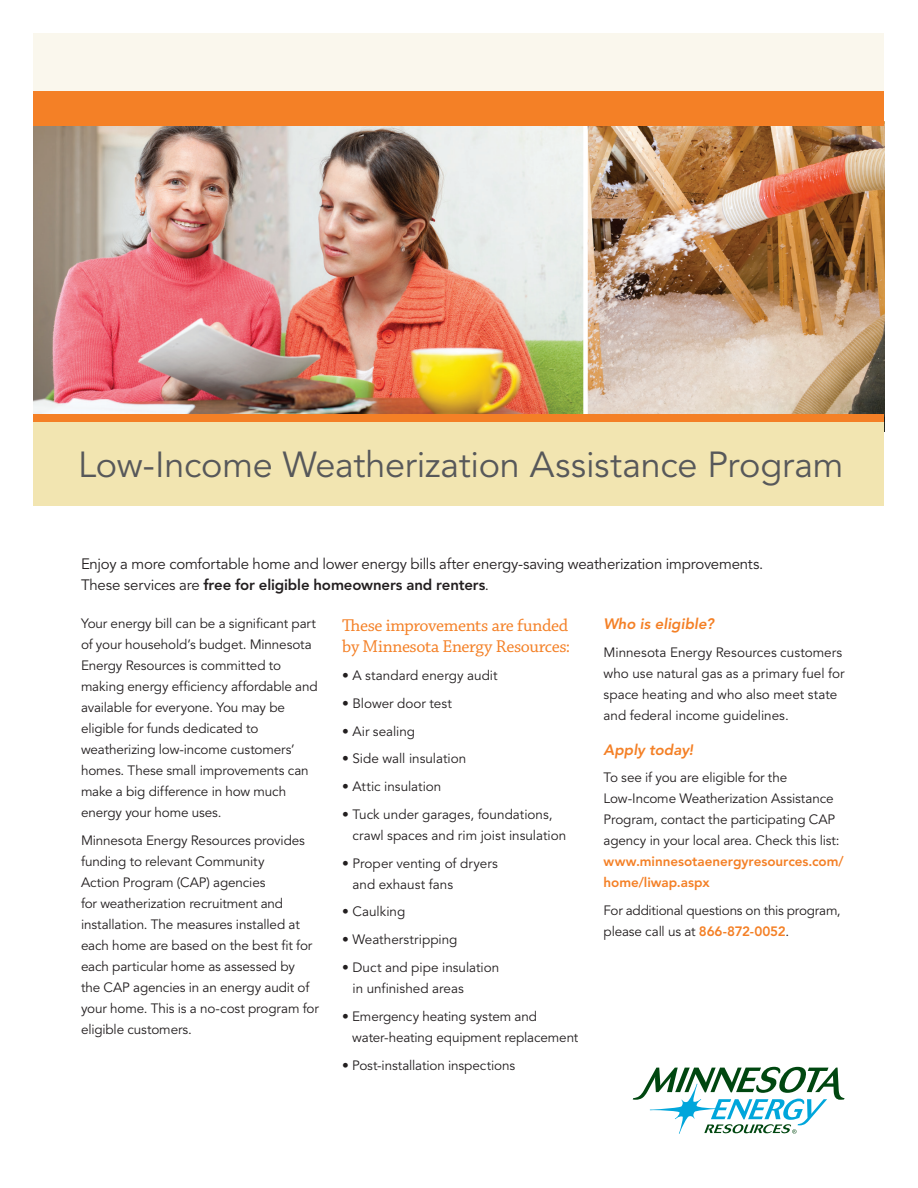
<style>
.page{position:relative;width:918px;height:1188px;background:#fff}
.page>*{position:absolute;margin:0;border:0;box-sizing:border-box;transform-origin:0 0}
.t1{font:36px "Avenir";letter-spacing:-.005em;color:#57585a}
.t2{font:18px/21px "Chaparral Pro";letter-spacing:-.02em;color:#f48026}
.t3{font:15px/21px "Avenir";letter-spacing:-.015em;color:#231f20}
.t4{font:italic 800 15px "Avenir";letter-spacing:.005em;color:#f48026}
.t5{font:13.5px/21px "Avenir";letter-spacing:-.01em;color:#231f20}
.t6{font:800 13.5px/21px "Avenir";letter-spacing:-.005em;color:#f48026}
.s1{font-weight:800}
.s2{font-weight:800;color:#f48026}
</style>
<div class="page">
<img style="left:588px;top:125px;width:296px;height:290px">
<div style="left:34px;top:34px;width:850px;height:89px;background:#faf7ed"></div>
<img style="left:34px;top:125px;width:549px;height:290px">
<svg style="left:633px;top:1067px;width:212px;height:67px"></svg>
<div style="left:34px;top:91px;width:850px;height:34px;background:#f48026"></div>
<div style="left:34px;top:419px;width:850px;height:87px;background:#f2e5b1"></div>
<div style="left:34px;top:415px;width:850px;height:7px;background:#f48026"></div>
<h1 class="t1" style="left:78px;top:444px;width:767px">Low-Income Weatherization Assistance Program</h1>
<p class="t3" style="left:81px;top:554px;width:684px">Enjoy a more comfortable home and lower energy bills after energy-saving weatherization improvements.<br>These services are <span class="s1">free for eligible homeowners and renters</span>.</p>
<p class="t5" style="left:81px;top:614px;width:238px">Your energy bill can be a significant part of your household’s budget. Minnesota Energy Resources is committed to making energy efficiency affordable and available for everyone. You may be eligible for funds dedicated to weatherizing low-income customers’ homes. These small improvements can make a big difference in how much energy your home uses.</p>
<p class="t5" style="left:81px;top:830px;width:239px">Minnesota Energy Resources provides funding to relevant Community<br>Action Program (CAP) agencies<br>for weatherization recruitment and installation. The measures installed at each home are based on the best fit for each particular home as assessed by<br>the CAP agencies in an energy audit of your home. This is a no-cost program for eligible customers.</p>
<p class="t4" style="left:604px;top:615px;width:112px">Who is eligible?</p>
<p class="t5" style="left:604px;top:642px;width:242px">Minnesota Energy Resources customers who use natural gas as a primary fuel for space heating and who also meet state and federal income guidelines.</p>
<p class="t4" style="left:604px;top:741px;width:91px">Apply today!</p>
<p class="t5" style="left:604px;top:768px;width:238px">To see if you are eligible for the Low-Income Weatherization Assistance Program, contact the participating CAP agency in your local area. Check this list:</p>
<p class="t6" style="left:604px;top:851px;width:242px">www.minnesotaenergyresources.com/ home/liwap.aspx</p>
<p class="t5" style="left:604px;top:900px;width:239px">For additional questions on this program, please call us at <span class="s2">866-872-0052</span>.</p>
<h2 class="t2" style="left:342px;top:616px;width:230px">These improvements are funded by Minnesota Energy Resources:</h2>
<p class="t5" style="left:342px;top:665px;width:157px">• A standard energy audit</p>
<p class="t5" style="left:342px;top:693px;width:111px">• Blower door test</p>
<p class="t5" style="left:342px;top:721px;width:74px">• Air sealing</p>
<p class="t5" style="left:342px;top:749px;width:126px">• Side wall insulation</p>
<p class="t5" style="left:342px;top:776px;width:101px">• Attic insulation</p>
<p class="t5" style="left:353px;top:804px;width:215px;text-indent:-10px">• Tuck under garages, foundations, crawl spaces and rim joist insulation</p>
<p class="t5" style="left:353px;top:853px;width:147px;text-indent:-10px">• Proper venting of dryers and exhaust fans</p>
<p class="t5" style="left:342px;top:902px;width:65px">• Caulking</p>
<p class="t5" style="left:342px;top:929px;width:117px">• Weatherstripping</p>
<p class="t5" style="left:353px;top:957px;width:148px;text-indent:-10px">• Duct and pipe insulation in unfinished areas</p>
<p class="t5" style="left:352px;top:1006px;width:228px;text-indent:-10px">• Emergency heating system and water-heating equipment replacement</p>
<p class="t5" style="left:342px;top:1055px;width:174px">• Post-installation inspections</p>
</div>
